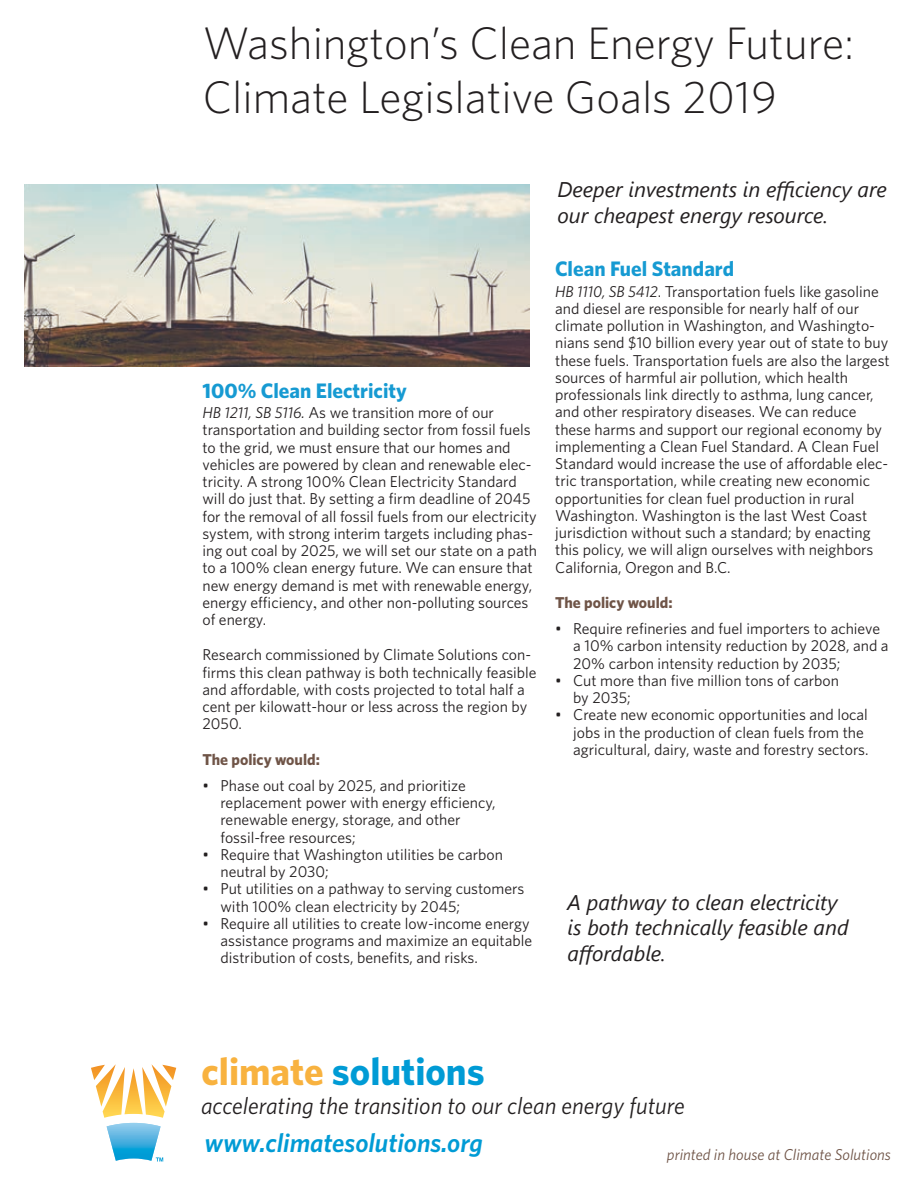
<style>
.page{position:relative;width:918px;height:1188px;background:#fff}
.page>*{position:absolute;margin:0;border:0;box-sizing:border-box;transform-origin:0 0}
.t1{font:300 45.6px/53.2px "Whitney";color:#231f20}
.t2{font:700 38.7px "Whitney";color:#009bd5}
.t3{font:italic 600 26.4px "Whitney";color:#009bd5}
.t4{font:italic 23.85px "Whitney";color:#231f20}
.pullquote{font:italic 21.3px/25.5px "Segoe UI";color:#231f20}
.subhead_a{font:700 21px "Whitney";color:#169ad2}
.body{font:15.75px/17.2px "Whitney";color:#231f20}
.subhead_b{font:italic 15.75px "Whitney";color:#6f5447}
.subhead_b-2{font:700 15.75px "Whitney";color:#6f5447}
.s1{font-style:italic}
.s2{font-family:"Times New Roman"}
.s3{color:#f8b23f}
</style>
<div class="page">
<img style="left:25px;top:185px;width:504px;height:181px">
<svg style="left:91px;top:1064px;width:85px;height:98px"></svg>
<p class="t1" style="left:203px;top:16px;width:653px">Washington’s Clean Energy Future:<br>Climate Legislative Goals 2019</p>
<p class="subhead_a" style="left:202px;top:378px;width:206px">100% Clean Electricity</p>
<p class="body" style="left:202px;top:404px;width:336px"><span class="s1">HB 1211, SB 5116.</span> As we transition more of our transportation and building sector from fossil fuels to the grid, we must ensure that our homes and vehicles are powered by clean and renewable elec&shy;tricity. A strong 100% Clean Electricity Standard will do just that. By setting a firm deadline of 2045 for the removal of all fossil fuels from our electricity system, with strong interim targets including phas&shy;ing out coal by 2025, we will set our state on a path to a 100% clean energy future. We can ensure that new energy demand is met with renewable energy, energy efficiency<span class="s2">,</span> and other non-polluting sources of energy.</p>
<p class="body" style="left:202px;top:646px;width:336px">Research commissioned by Climate Solutions con&shy;firms this clean pathway is both technically feasible and affordable, with costs projected to total half a cent per kilowatt-hour or less across the region by 2050.</p>
<p class="subhead_b-2" style="left:202px;top:750px;width:119px">The policy would:</p>
<p class="body" style="left:220px;top:776px;width:277px;text-indent:-18px">• Phase out coal by 2025, and prioritize replacement power with energy efficiency, renewable energy, storage, and other fossil-free resources;</p>
<p class="body" style="left:220px;top:845px;width:284px;text-indent:-18px">• Require that Washington utilities be carbon neutral by 2030;</p>
<p class="body" style="left:220px;top:880px;width:305px;text-indent:-18px">• Put utilities on a pathway to serving customers with 100% clean electricity by 2045;</p>
<p class="body" style="left:220px;top:914px;width:313px;text-indent:-18px">• Require all utilities to create low-income energy assistance programs and maximize an equitable distribution of costs, benefits, and risks.</p>
<p class="pullquote" style="left:558px;top:173px;width:331px">Deeper investments in efficiency are our cheapest energy resource.</p>
<p class="subhead_a" style="left:555px;top:256px;width:181px">Clean Fuel Standard</p>
<p class="body" style="left:555px;top:282px;width:336px"><span class="s1">HB 1110, SB 5412</span>. Transportation fuels like gasoline and diesel are responsible for nearly half of our climate pollution in Washington, and Washingto&shy;nians send $10 billion every year out of state to buy these fuels. Transportation fuels are also the largest sources of harmful air pollution, which health professionals link directly to asthma, lung cancer, and other respiratory diseases. We can reduce these harms and support our regional economy by implementing a Clean Fuel Standard. A Clean Fuel Standard would increase the use of affordable elec&shy;tric transportation, while creating new economic opportunities for clean fuel production in rural Washington. Washington is the last West Coast jurisdiction without such a standard; by enacting this policy, we will align ourselves with neighbors California, Oregon and B.C.</p>
<p class="subhead_b-2" style="left:555px;top:593px;width:119px">The policy would:</p>
<p class="body" style="left:573px;top:620px;width:317px;text-indent:-18px">• Require refineries and fuel importers to achieve a 10% carbon intensity reduction by 2028, and a<br>20% carbon intensity reduction by 2035;</p>
<p class="body" style="left:573px;top:671px;width:267px;text-indent:-18px">• Cut more than five million tons of carbon by 2035;</p>
<p class="body" style="left:573px;top:706px;width:297px;text-indent:-18px">• Create new economic opportunities and local jobs in the production of clean fuels from the agricultural, dairy, waste and forestry sectors.</p>
<p class="pullquote" style="left:568px;top:886px;width:282px">A pathway to clean electricity is both technically feasible and affordable.</p>
<p class="t2" style="left:201px;top:1048px;width:285px"><span class="s3">climate</span> solutions</p>
<p class="t4" style="left:201px;top:1091px;width:485px">accelerating the transition to our clean energy future</p>
<p class="t3" style="left:204px;top:1127px;width:280px">www.climatesolutions.org</p>
<p class="subhead_b" style="left:667px;top:1145px;width:225px">printed in house at Climate Solutions</p>
</div>
